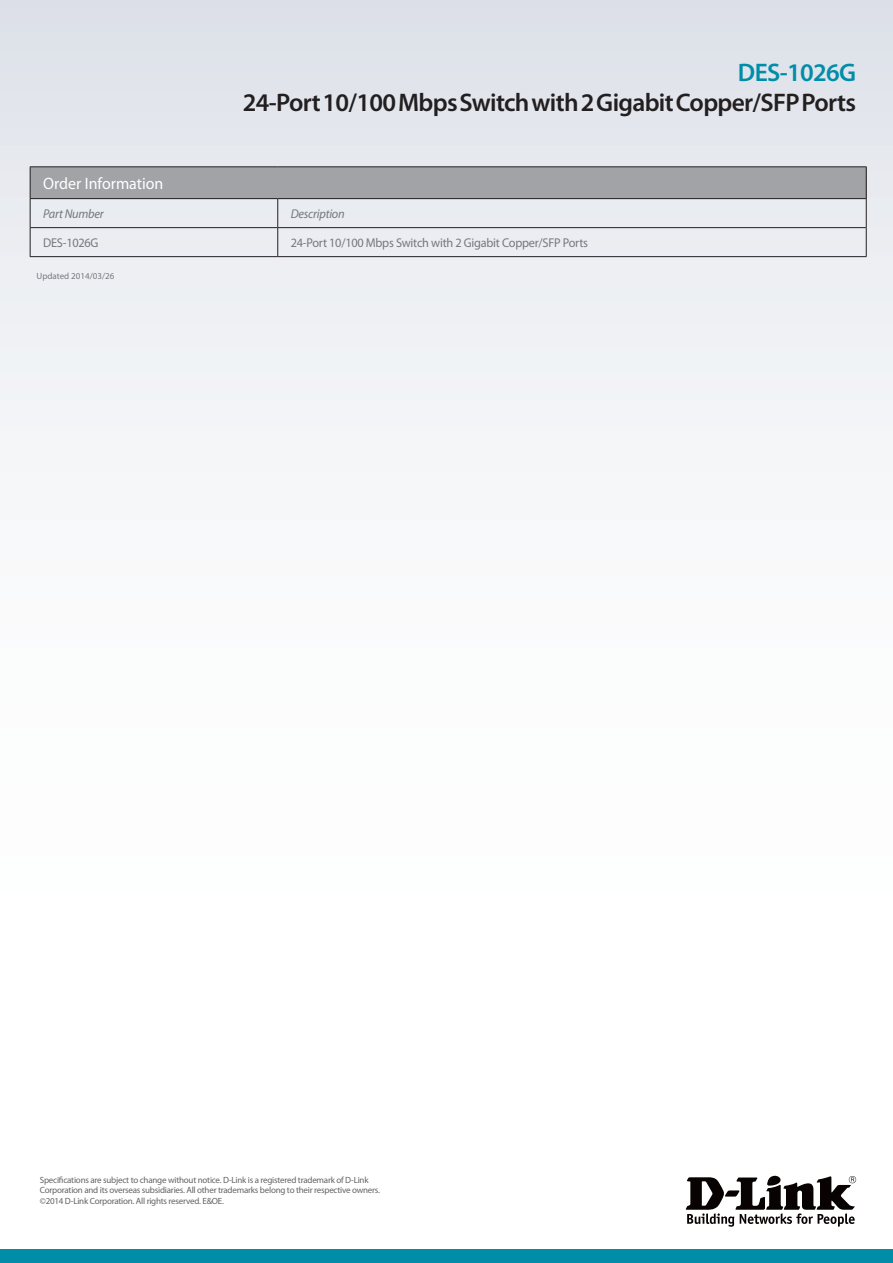
<style>
.page{position:relative;width:893px;height:1263px;background:#fff}
.page>*{position:absolute;margin:0;border:0;box-sizing:border-box;transform-origin:0 0}
.t1{font:600 25.5px "Myriad Pro";letter-spacing:-.025em;color:#231f20}
.t2{font:600 25.5px "Myriad Pro";letter-spacing:-.025em;color:#008da8}
.t3{font:16.5px "Myriad Pro";color:#fff}
.t4{font:12.75px "Myriad Pro";letter-spacing:-.02em;color:#74787d}
.t5{font:italic 12.75px "Myriad Pro";letter-spacing:-.02em;color:#74787d}
.t6{font:9px/10.8px "Myriad Pro";letter-spacing:-.025em;color:#636366}
.t7{font:9px "Myriad Pro";color:#74787d}
</style>
<div class="page">
<div style="left:0;top:0;width:893px;height:1084px;background:linear-gradient(to bottom,#e2e6ec,#fff)"></div>
<div style="left:0;top:1249px;width:893px;height:14px;background:#008da8"></div>
<svg style="left:686px;top:1176px;width:170px;height:51px"></svg>
<div style="left:30px;top:167px;width:836px;height:32px;background:#a1a3a7"></div>
<hr style="left:30px;top:167px;width:1px;height:31px;background:#231f20">
<hr style="left:866px;top:167px;width:1px;height:31px;background:#231f20">
<hr style="left:571px;top:198px;width:296px;height:1px;background:#231f20">
<hr style="left:30px;top:166px;width:248px;height:1px;background:#231f20">
<hr style="left:278px;top:166px;width:293px;height:1px;background:#231f20">
<hr style="left:571px;top:166px;width:296px;height:1px;background:#231f20">
<hr style="left:278px;top:198px;width:293px;height:1px;background:#231f20">
<hr style="left:30px;top:198px;width:248px;height:1px;background:#231f20">
<hr style="left:278px;top:227px;width:293px;height:1px;background:#231f20">
<hr style="left:571px;top:227px;width:295px;height:1px;background:#231f20">
<hr style="left:278px;top:256px;width:293px;height:1px;background:#231f20">
<hr style="left:571px;top:256px;width:296px;height:1px;background:#231f20">
<svg style="left:866px;top:199px;width:1px;height:57px"></svg>
<hr style="left:30px;top:227px;width:248px;height:1px;background:#231f20">
<svg style="left:30px;top:199px;width:1px;height:57px"></svg>
<svg style="left:277px;top:199px;width:1px;height:57px"></svg>
<hr style="left:30px;top:256px;width:248px;height:1px;background:#231f20">
<h1 class="t2" style="left:738px;top:56px;width:120px">DES-1026G</h1>
<h1 class="t1" style="left:243px;top:86px;width:615px">24-Port 10/100 Mbps Switch with 2 Gigabit Copper/SFP Ports</h1>
<h2 class="t3" style="left:43px;top:173px;width:122px">Order Information</h2>
<h3 class="t5" style="left:43px;top:206px;width:62px">Part Number</h3>
<h3 class="t5" style="left:291px;top:206px;width:55px">Description</h3>
<h3 class="t4" style="left:43px;top:235px;width:57px">DES-1026G</h3>
<h3 class="t4" style="left:291px;top:235px;width:299px">24-Port 10/100 Mbps Switch with 2 Gigabit Copper/SFP Ports</h3>
<p class="t7" style="left:37px;top:270px;width:79px">Updated 2014/03/26</p>
<p class="t6" style="left:40px;top:1174px;width:342px">Specifications are subject to change without notice. D-Link is a registered trademark of D-Link<br>Corporation and its overseas subsidiaries. All other trademarks belong to their respective owners. ©2014 D-Link Corporation. All rights reserved. E&amp;OE.</p>
</div>
